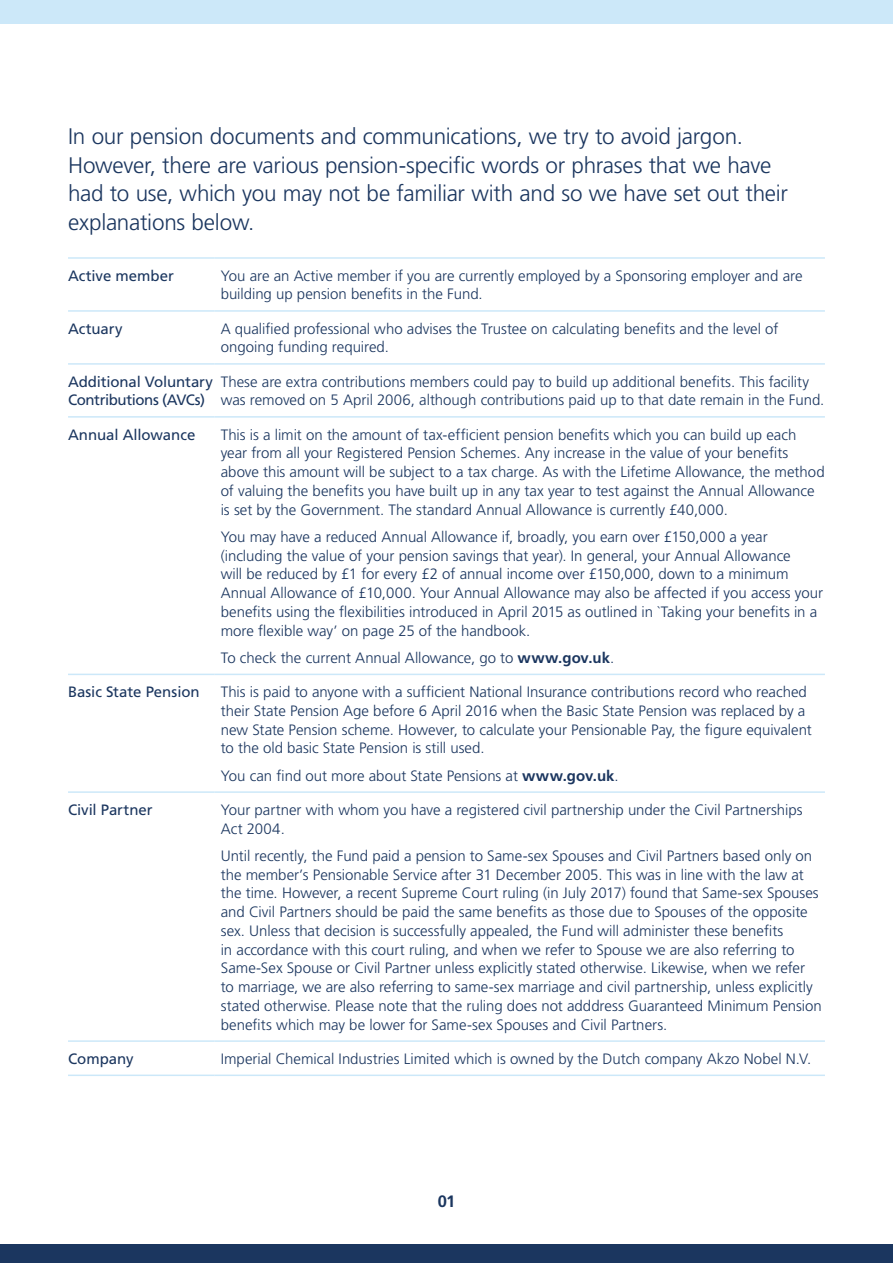
<style>
.page{position:relative;width:893px;height:1263px;background:#fff}
.page>*{position:absolute;margin:0;border:0;box-sizing:border-box;transform-origin:0 0}
.t1{font:300 22.5px/28.5px "Frutiger LT Std";letter-spacing:-.01em;color:#1b365f}
.t2{font:700 16.5px "Frutiger LT Std";color:#1b365f}
.t3{font:300 15px/18.8px "Frutiger LT Std";color:#1b365f}
.t4{font:15px/18.8px "Frutiger LT Std";letter-spacing:-.005em;color:#1b365f}
.s1{font-weight:700}
</style>
<div class="page">
<hr style="left:68px;top:257px;width:147px;height:2px;background:#cce8f9">
<hr style="left:215px;top:257px;width:610px;height:2px;background:#cce8f9">
<hr style="left:68px;top:310px;width:147px;height:2px;background:#cce8f9">
<hr style="left:215px;top:310px;width:610px;height:2px;background:#cce8f9">
<hr style="left:68px;top:363px;width:147px;height:2px;background:#cce8f9">
<hr style="left:215px;top:363px;width:610px;height:2px;background:#cce8f9">
<hr style="left:68px;top:416px;width:147px;height:2px;background:#cce8f9">
<hr style="left:215px;top:416px;width:610px;height:2px;background:#cce8f9">
<hr style="left:68px;top:674px;width:147px;height:1px;background:#cce8f9">
<hr style="left:215px;top:674px;width:610px;height:1px;background:#cce8f9">
<hr style="left:68px;top:791px;width:147px;height:2px;background:#cce8f9">
<hr style="left:215px;top:791px;width:610px;height:2px;background:#cce8f9">
<hr style="left:68px;top:1040px;width:147px;height:2px;background:#cce8f9">
<hr style="left:215px;top:1040px;width:610px;height:2px;background:#cce8f9">
<hr style="left:68px;top:1074px;width:147px;height:2px;background:#cce8f9">
<hr style="left:215px;top:1074px;width:610px;height:2px;background:#cce8f9">
<div style="left:0;top:1245px;width:893px;height:18px;background:#1b365f"></div>
<div style="left:0;top:0;width:893px;height:24px;background:#cce8f9"></div>
<h1 class="t1" style="left:68px;top:123px;width:721px">In our pension documents and communications, we try to avoid jargon.<br>However, there are various pension-specific words or phrases that we have had to use, which you may not be familiar with and so we have set out their explanations below.</h1>
<p class="t4" style="left:68px;top:266px;width:107px">Active member</p>
<p class="t3" style="left:221px;top:266px;width:583px">You are an Active member if you are currently employed by a Sponsoring employer and are building up pension benefits in the Fund.</p>
<p class="t4" style="left:68px;top:319px;width:56px">Actuary</p>
<p class="t3" style="left:221px;top:319px;width:559px">A qualified professional who advises the Trustee on calculating benefits and the level of ongoing funding required.</p>
<p class="t4" style="left:68px;top:372px;width:146px">Additional Voluntary<br>Contributions (AVCs)</p>
<p class="t3" style="left:221px;top:372px;width:605px">These are extra contributions members could pay to build up additional benefits. This facility was removed on 5 April 2006, although contributions paid up to that date remain in the Fund.</p>
<p class="t4" style="left:68px;top:425px;width:129px">Annual Allowance</p>
<p class="t3" style="left:221px;top:425px;width:605px">This is a limit on the amount of tax-efficient pension benefits which you can build up each year from all your Registered Pension Schemes. Any increase in the value of your benefits above this amount will be subject to a tax charge. As with the Lifetime Allowance, the method of valuing the benefits you have built up in any tax year to test against the Annual Allowance is set by the Government. The standard Annual Allowance is currently £40,000.</p>
<p class="t3" style="left:221px;top:527px;width:604px">You may have a reduced Annual Allowance if, broadly, you earn over £150,000 a year (including the value of your pension savings that year). In general, your Annual Allowance<br>will be reduced by £1 for every £2 of annual income over £150,000, down to a minimum Annual Allowance of £10,000. Your Annual Allowance may also be affected if you access your benefits using the flexibilities introduced in April 2015 as outlined in `Taking your benefits in a more flexible way’ on page 25 of the handbook.</p>
<p class="t3" style="left:221px;top:648px;width:395px">To check the current Annual Allowance, go to <span class="s1">www.gov.uk</span>.</p>
<p class="t4" style="left:68px;top:683px;width:133px">Basic State Pension</p>
<p class="t3" style="left:221px;top:683px;width:593px">This is paid to anyone with a sufficient National Insurance contributions record who reached their State Pension Age before 6 April 2016 when the Basic State Pension was replaced by a new State Pension scheme. However, to calculate your Pensionable Pay, the figure equivalent to the old basic State Pension is still used.</p>
<p class="t3" style="left:221px;top:766px;width:399px">You can find out more about State Pensions at <span class="s1">www.gov.uk</span>.</p>
<p class="t4" style="left:68px;top:800px;width:86px">Civil Partner</p>
<p class="t3" style="left:221px;top:800px;width:583px">Your partner with whom you have a registered civil partnership under the Civil Partnerships<br>Act 2004.</p>
<p class="t3" style="left:221px;top:846px;width:603px">Until recently, the Fund paid a pension to Same-sex Spouses and Civil Partners based only on the member’s Pensionable Service after 31 December 2005. This was in line with the law at the time. However, a recent Supreme Court ruling (in July 2017) found that Same-sex Spouses and Civil Partners should be paid the same benefits as those due to Spouses of the opposite sex. Unless that decision is successfully appealed, the Fund will administer these benefits<br>in accordance with this court ruling, and when we refer to Spouse we are also referring to Same-Sex Spouse or Civil Partner unless explicitly stated otherwise. Likewise, when we refer to marriage, we are also referring to same-sex marriage and civil partnership, unless explicitly stated otherwise. Please note that the ruling does not adddress Guaranteed Minimum Pension benefits which may be lower for Same-sex Spouses and Civil Partners.</p>
<p class="t4" style="left:68px;top:1049px;width:67px">Company</p>
<p class="t3" style="left:221px;top:1049px;width:592px">Imperial Chemical Industries Limited which is owned by the Dutch company Akzo Nobel N.V.</p>
<p class="t2" style="left:438px;top:1192px;width:19px">01</p>
</div>
